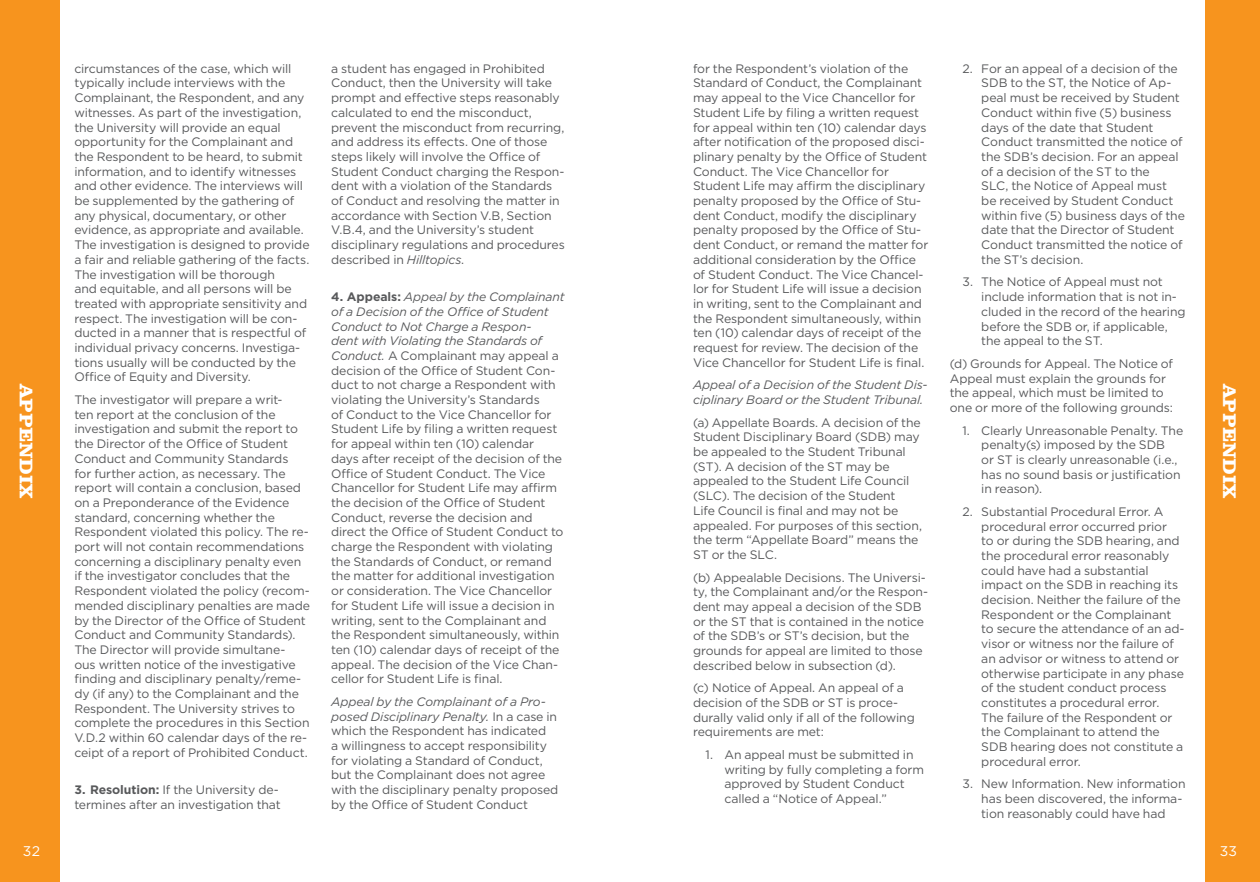
<style>
.page{position:relative;width:1260px;height:882px;background:#fff}
.page>*{position:absolute;margin:0;border:0;box-sizing:border-box;transform-origin:0 0}
.SG__Head{font:700 18.38px "Clarendon Text";color:#fff}
.SG__Subhed-Orange{font:14px "Gotham";color:#fff}
.Alochool__Body_Copy{font:12.25px/14.7px "Gotham";letter-spacing:-.01em;color:#58595b}
.Alochool__Body_Copy-2{font:italic 12.25px/14.7px "Gotham";letter-spacing:-.01em;color:#58595b}
.s1{font-weight:700}
.s2{font-style:italic}
</style>
<div class="page">
<div style="left:0;top:0;width:60px;height:882px;background:#f7941e"></div>
<div style="left:1206px;top:0;width:54px;height:882px;background:#f7941e"></div>
<p class="SG__Head" style="left:38px;top:384px;width:116px;rotate:90deg">appendix</p>
<p class="SG__Subhed-Orange" style="left:23px;top:842px;width:19px">32</p>
<p class="Alochool__Body_Copy" style="left:74px;top:61px;width:237px">circumstances of the case, which will typically include interviews with the Complainant, the Respondent, and any witnesses. As part of the investigation, the University will provide an equal opportunity for the Complainant and the Respondent to be heard, to submit information, and to identify witnesses and other evidence. The interviews will be supplemented by the gathering of any physical, documentary, or other evidence, as appropriate and available.<br>The investigation is designed to provide a fair and reliable gathering of the facts.<br>The investigation will be thorough<br>and equitable, and all persons will be treated with appropriate sensitivity and respect. The investigation will be con&shy;ducted in a manner that is respectful of individual privacy concerns. Investiga&shy;tions usually will be conducted by the Office of Equity and Diversity.</p>
<p class="Alochool__Body_Copy" style="left:74px;top:392px;width:237px">The investigator will prepare a writ-<br>ten report at the conclusion of the investigation and submit the report to the Director of the Office of Student Conduct and Community Standards<br>for further action, as necessary. The report will contain a conclusion, based on a Preponderance of the Evidence standard, concerning whether the Respondent violated this policy. The re&shy;port will not contain recommendations concerning a disciplinary penalty even if the investigator concludes that the Respondent violated the policy (recom&shy;mended disciplinary penalties are made by the Director of the Office of Student Conduct and Community Standards).<br>The Director will provide simultane-<br>ous written notice of the investigative finding and disciplinary penalty/reme&shy;dy (if any) to the Complainant and the Respondent. The University strives to complete the procedures in this Section V.D.2 within 60 calendar days of the re&shy;ceipt of a report of Prohibited Conduct.</p>
<p class="Alochool__Body_Copy" style="left:74px;top:782px;width:208px"><span class="s1">3. Resolution:</span> If the University de&shy;termines after an investigation that</p>
<p class="Alochool__Body_Copy" style="left:331px;top:61px;width:235px">a student has engaged in Prohibited Conduct, then the University will take prompt and effective steps reasonably calculated to end the misconduct, prevent the misconduct from recurring, and address its effects. One of those steps likely will involve the Office of Student Conduct charging the Respon&shy;dent with a violation of the Standards of Conduct and resolving the matter in accordance with Section V.B, Section V.B.4, and the University’s student disciplinary regulations and procedures described in <span class="s2">Hilltopics</span>.</p>
<p class="Alochool__Body_Copy" style="left:331px;top:289px;width:235px"><span class="s1">4. Appeals:</span> <span class="s2">Appeal by the Complainant of a Decision of the Office of Student Conduct to Not Charge a Respon-<br>dent with Violating the Standards of Conduct.</span> A Complainant may appeal a decision of the Office of Student Con&shy;duct to not charge a Respondent with violating the University’s Standards<br>of Conduct to the Vice Chancellor for Student Life by filing a written request for appeal within ten (10) calendar days after receipt of the decision of the Office of Student Conduct. The Vice Chancellor for Student Life may affirm the decision of the Office of Student Conduct, reverse the decision and direct the Office of Student Conduct to charge the Respondent with violating the Standards of Conduct, or remand the matter for additional investigation or consideration. The Vice Chancellor for Student Life will issue a decision in writing, sent to the Complainant and the Respondent simultaneously, within ten (10) calendar days of receipt of the appeal. The decision of the Vice Chan&shy;cellor for Student Life is final.</p>
<p class="Alochool__Body_Copy" style="left:331px;top:694px;width:229px"><span class="s2">Appeal by the Complainant of a Pro&shy;posed Disciplinary Penalty.</span> In a case in which the Respondent has indicated<br>a willingness to accept responsibility for violating a Standard of Conduct, but the Complainant does not agree with the disciplinary penalty proposed by the Office of Student Conduct</p>
<p class="Alochool__Body_Copy" style="left:693px;top:61px;width:237px">for the Respondent’s violation of the Standard of Conduct, the Complainant may appeal to the Vice Chancellor for Student Life by filing a written request for appeal within ten (10) calendar days after notification of the proposed disci&shy;plinary penalty by the Office of Student Conduct. The Vice Chancellor for Student Life may affirm the disciplinary penalty proposed by the Office of Stu&shy;dent Conduct, modify the disciplinary penalty proposed by the Office of Stu&shy;dent Conduct, or remand the matter for additional consideration by the Office of Student Conduct. The Vice Chancel&shy;lor for Student Life will issue a decision in writing, sent to the Complainant and the Respondent simultaneously, within ten (10) calendar days of receipt of the request for review. The decision of the Vice Chancellor for Student Life is final.</p>
<p class="Alochool__Body_Copy-2" style="left:693px;top:377px;width:236px">Appeal of a Decision of the Student Dis&shy;ciplinary Board or the Student Tribunal.</p>
<p class="Alochool__Body_Copy" style="left:693px;top:415px;width:231px">(a) Appellate Boards. A decision of the Student Disciplinary Board (SDB) may be appealed to the Student Tribunal (ST). A decision of the ST may be appealed to the Student Life Council (SLC). The decision of the Student<br>Life Council is final and may not be appealed. For purposes of this section, the term “Appellate Board” means the ST or the SLC.</p>
<p class="Alochool__Body_Copy" style="left:693px;top:570px;width:237px">(b) Appealable Decisions. The Universi&shy;ty, the Complainant and/or the Respon&shy;dent may appeal a decision of the SDB or the ST that is contained in the notice of the SDB’s or ST’s decision, but the grounds for appeal are limited to those described below in subsection (d).</p>
<p class="Alochool__Body_Copy" style="left:693px;top:680px;width:223px">(c) Notice of Appeal. An appeal of a decision of the SDB or ST is proce&shy;durally valid only if all of the following requirements are met:</p>
<p class="Alochool__Body_Copy" style="left:724px;top:747px;width:201px;text-indent:-19px">1. An appeal must be submitted in writing by fully completing a form approved by Student Conduct called a “Notice of Appeal.”</p>
<p class="Alochool__Body_Copy" style="left:981px;top:61px;width:205px;text-indent:-19px">2. For an appeal of a decision of the<br>SDB to the ST, the Notice of Ap&shy;peal must be received by Student<br>Conduct within five (5) business days of the date that Student<br>Conduct transmitted the notice of the SDB’s decision. For an appeal of a decision of the ST to the<br>SLC, the Notice of Appeal must be received by Student Conduct within five (5) business days of the date that the Director of Student<br>Conduct transmitted the notice of the ST’s decision.</p>
<p class="Alochool__Body_Copy" style="left:981px;top:275px;width:206px;text-indent:-19px">3. The Notice of Appeal must not include information that is not in&shy;cluded in the record of the hearing before the SDB or, if applicable, the appeal to the ST.</p>
<p class="Alochool__Body_Copy" style="left:950px;top:356px;width:225px">(d) Grounds for Appeal. The Notice of Appeal must explain the grounds for the appeal, which must be limited to one or more of the following grounds:</p>
<p class="Alochool__Body_Copy" style="left:981px;top:423px;width:204px;text-indent:-19px">1. Clearly Unreasonable Penalty. The penalty(s) imposed by the SDB<br>or ST is clearly unreasonable (i.e., has no sound basis or justification in reason).</p>
<p class="Alochool__Body_Copy" style="left:981px;top:504px;width:205px;text-indent:-19px">2. Substantial Procedural Error. A procedural error occurred prior<br>to or during the SDB hearing, and the procedural error reasonably could have had a substantial impact on the SDB in reaching its decision. Neither the failure of the<br>Respondent or the Complainant to secure the attendance of an ad&shy;visor or witness nor the failure of an advisor or witness to attend or otherwise participate in any phase of the student conduct process constitutes a procedural error.<br>The failure of the Respondent or the Complainant to attend the<br>SDB hearing does not constitute a procedural error.</p>
<p class="Alochool__Body_Copy" style="left:981px;top:776px;width:206px;text-indent:-19px">3. New Information. New information has been discovered, the informa&shy;tion reasonably could have had</p>
<p class="SG__Head" style="left:1241px;top:384px;width:116px;rotate:90deg">appendix</p>
<p class="SG__Subhed-Orange" style="left:1220px;top:842px;width:19px">33</p>
</div>
